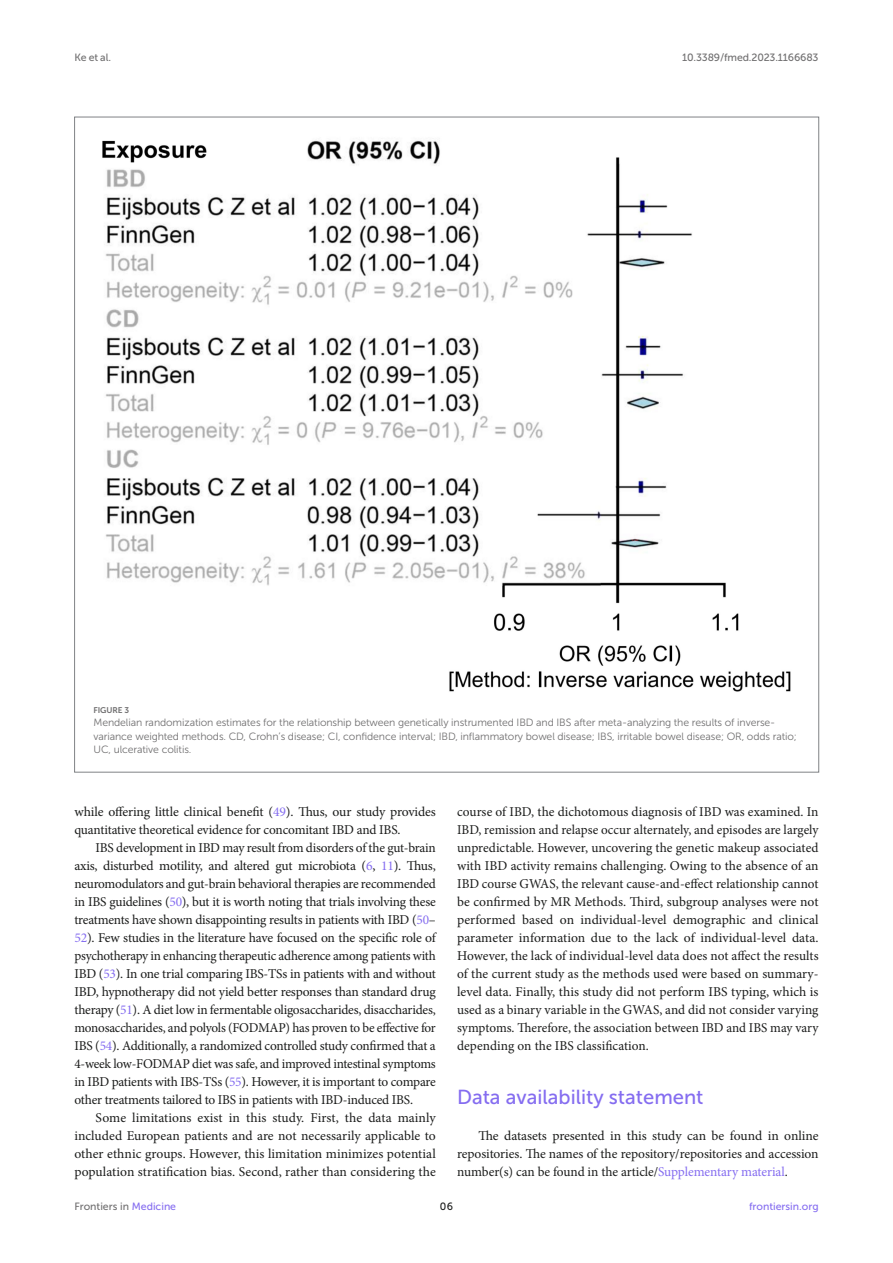
<style>
.page{position:relative;width:893px;height:1263px;background:#fff}
.page>*{position:absolute;margin:0;border:0;box-sizing:border-box;transform-origin:0 0}
.HEAD_1{font:20.25px "Museo Sans 500";color:#856df0}
.TEXT{font:13.5px/18px "Minion Pro";letter-spacing:-.01em;color:#1b1c1b;text-align:justify}
.TEXT_FLUSH{font:13.5px/18px "Minion Pro";letter-spacing:-.005em;color:#1b1c1b;text-align:justify}
.FIG_LEG{font:10.5px/13.5px "Museo Sans 300";letter-spacing:-.01em;color:#706f70}
.t1{font:10.5px "Museo Sans 500";letter-spacing:-.015em;color:#706f70}
.t2{font:10.5px "Museo Sans 500";color:#856df0}
.t3{font:10.5px "Museo Sans 500";color:#1b1c1b}
.FIG_HD{font:8.25px "Museo Sans 700";letter-spacing:-.01em;color:#706f70}
.s1{color:#856df0}
</style>
<div class="page">
<img style="left:102px;top:140px;width:689px;height:552px">
<p class="t1" style="left:74px;top:51px;width:38px">Ke et al.</p>
<p class="t1" style="left:682px;top:51px;width:138px">10.3389/fmed.2023.1166683</p>
<p class="FIG_HD" style="left:94px;top:705px;width:37px">FIGURE 3</p>
<p class="FIG_LEG" style="left:94px;top:716px;width:705px">Mendelian randomization estimates for the relationship between genetically instrumented IBD and IBS after meta-analyzing the results of inverse&shy;variance weighted methods. CD, Crohn’s disease; CI, confidence interval; IBD, inflammatory bowel disease; IBS, irritable bowel disease; OR, odds ratio;<br>UC, ulcerative colitis.</p>
<p class="TEXT" style="left:74px;top:803px;width:363px">while offering little clinical benefit (<span class="s1">49</span>). Thus, our study provides quantitative theoretical evidence for concomitant IBD and IBS.</p>
<p class="TEXT" style="left:74px;top:839px;width:363px;text-indent:21px">IBS development in IBD may result from disorders of the gut-brain axis, disturbed motility, and altered gut microbiota (<span class="s1">6</span>, <span class="s1">11</span>). Thus, neuromodulators and gut-brain behavioral therapies are recommended in IBS guidelines (<span class="s1">50</span>), but it is worth noting that trials involving these treatments have shown disappointing results in patients with IBD (<span class="s1">50</span>– <span class="s1">52</span>). Few studies in the literature have focused on the specific role of psychotherapy in enhancing therapeutic adherence among patients with IBD (<span class="s1">53</span>). In one trial comparing IBS-TSs in patients with and without IBD, hypnotherapy did not yield better responses than standard drug therapy (<span class="s1">51</span>). A diet low in fermentable oligosaccharides, disaccharides, monosaccharides, and polyols (FODMAP) has proven to be effective for IBS (<span class="s1">54</span>). Additionally, a randomized controlled study confirmed that a 4-week low-FODMAP diet was safe, and improved intestinal symptoms in IBD patients with IBS-TSs (<span class="s1">55</span>). However, it is important to compare other treatments tailored to IBS in patients with IBD-induced IBS.</p>
<p class="TEXT" style="left:74px;top:1109px;width:363px;text-indent:21px">Some limitations exist in this study. First, the data mainly included European patients and are not necessarily applicable to other ethnic groups. However, this limitation minimizes potential population stratification bias. Second, rather than considering the</p>
<p class="TEXT" style="left:457px;top:803px;width:363px">course of IBD, the dichotomous diagnosis of IBD was examined. In IBD, remission and relapse occur alternately, and episodes are largely unpredictable. However, uncovering the genetic makeup associated with IBD activity remains challenging. Owing to the absence of an IBD course GWAS, the relevant cause-and-effect relationship cannot be confirmed by MR Methods. Third, subgroup analyses were not performed based on individual-level demographic and clinical parameter information due to the lack of individual-level data.<br>However, the lack of individual-level data does not affect the results of the current study as the methods used were based on summary&shy;level data. Finally, this study did not perform IBS typing, which is used as a binary variable in the GWAS, and did not consider varying symptoms. Therefore, the association between IBD and IBS may vary depending on the IBS classification.</p>
<p class="HEAD_1" style="left:457px;top:1086px;width:248px">Data availability statement</p>
<p class="TEXT_FLUSH" style="left:457px;top:1127px;width:363px;text-indent:21px">The datasets presented in this study can be found in online repositories. The names of the repository/repositories and accession number(s) can be found in the article/<span class="s1">Supplementary material</span>.</p>
<p class="t1" style="left:74px;top:1200px;width:103px">Frontiers in <span class="s1">Medicine</span></p>
<p class="t3" style="left:440px;top:1200px;width:15px">06</p>
<p class="t2" style="left:749px;top:1200px;width:71px">frontiersin.org</p>
</div>
